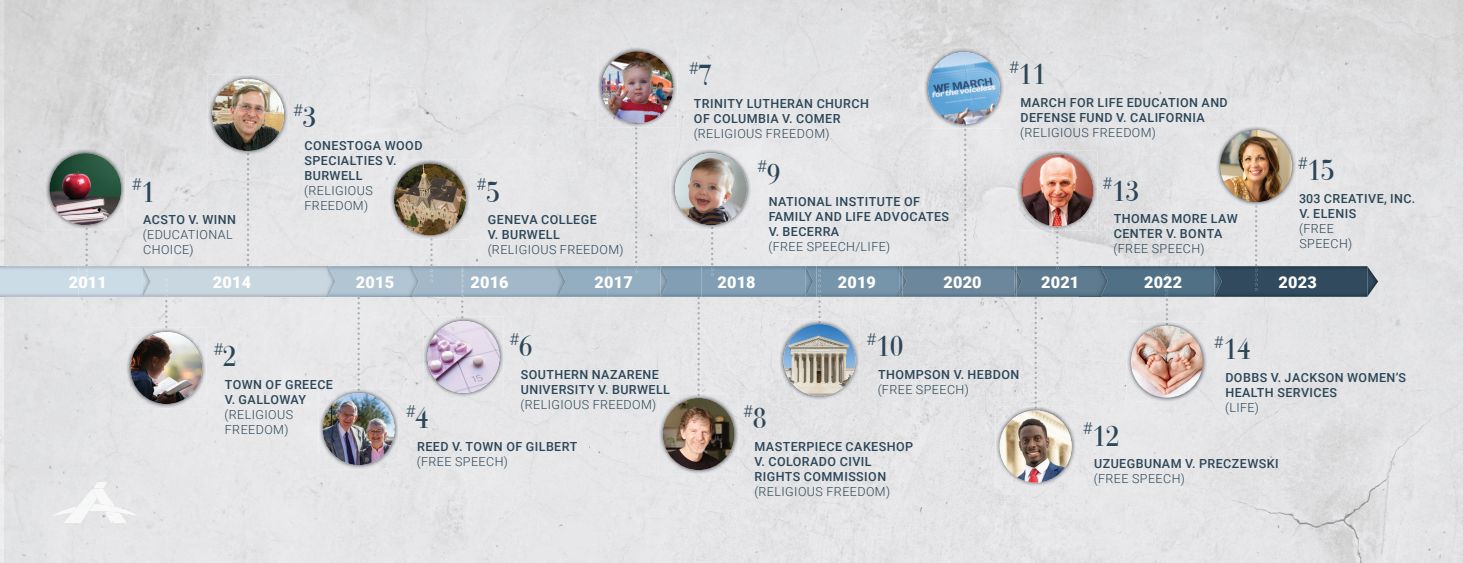
<style>
.page{position:relative;width:1463px;height:563px;background:#fff}
.page>*{position:absolute;margin:0;border:0;box-sizing:border-box;transform-origin:0 0}
.t1{font:30.12px "Vogue";color:#2b4658}
.t2{font:300 16.38px "Roboto";color:#2b4658}
.t3{font:900 16.25px "Roboto";letter-spacing:.01em;color:#fff}
.t4{font:500 12.5px/15px "Roboto";letter-spacing:.035em;color:#2b4658}
.t5{font:300 12.5px/15px "Roboto";letter-spacing:.035em;color:#2b4658}
.s1{font-family:"Vogue";font-weight:400;font-size:30.12px}
</style>
<div class="page">
<img style="left:44px;top:562px;width:1418px;height:1px">
<div style="left:224px;top:0;width:1150px;height:86px;background:#e0e0e1"></div>
<img style="left:1374px;top:0;width:88px;height:562px">
<div style="left:401px;top:86px;width:841px;height:86px;background:#e4e4e5"></div>
<img style="left:1286px;top:129px;width:89px;height:433px">
<div style="left:4px;top:172px;width:44px;height:390px;background:#e0e0e2"></div>
<div style="left:93px;top:172px;width:132px;height:174px;background:#e5e5e7"></div>
<div style="left:446px;top:172px;width:574px;height:94px;background:#e5e5e7"></div>
<img style="left:1065px;top:172px;width:221px;height:174px">
<div style="left:401px;top:239px;width:45px;height:323px;background:#e5e5e7"></div>
<div style="left:1020px;top:230px;width:45px;height:176px;background:#e5e6e7"></div>
<div style="left:490px;top:346px;width:309px;height:216px;background:#e5e6e7"></div>
<div style="left:844px;top:346px;width:177px;height:216px;background:#e4e4e6"></div>
<div style="left:1198px;top:346px;width:88px;height:216px;background:#e4e4e6"></div>
<div style="left:446px;top:397px;width:44px;height:165px;background:#e6e6e8"></div>
<div style="left:799px;top:400px;width:45px;height:162px;background:#e4e4e6"></div>
<div style="left:1020px;top:486px;width:45px;height:76px;background:#e6e6e8"></div>
<img style="left:818px;top:297px;width:3px;height:21px">
<img style="left:711px;top:232px;width:2px;height:33px">
<img style="left:697px;top:302px;width:3px;height:91px">
<img style="left:635px;top:127px;width:2px;height:121px">
<img style="left:430px;top:239px;width:3px;height:27px">
<img style="left:1255px;top:206px;width:2px;height:60px">
<img style="left:165px;top:297px;width:3px;height:30px">
<img style="left:1165px;top:298px;width:3px;height:22px">
<img style="left:357px;top:302px;width:3px;height:86px">
<img style="left:1034px;top:302px;width:3px;height:102px">
<img style="left:1056px;top:231px;width:2px;height:33px">
<img style="left:964px;top:128px;width:2px;height:123px">
<img style="left:85px;top:229px;width:3px;height:37px">
<img style="left:1215px;top:126px;width:81px;height:80px">
<img style="left:1220px;top:130px;width:72px;height:72px;border-radius:36px">
<img style="left:45px;top:149px;width:81px;height:80px">
<img style="left:49px;top:153px;width:72px;height:72px;border-radius:36px">
<img style="left:390px;top:159px;width:80px;height:80px">
<img style="left:394px;top:163px;width:72px;height:72px;border-radius:36px">
<img style="left:670px;top:149px;width:81px;height:80px">
<img style="left:675px;top:153px;width:72px;height:72px;border-radius:36px">
<img style="left:1017px;top:150px;width:80px;height:80px">
<img style="left:1021px;top:154px;width:72px;height:72px;border-radius:36px">
<img style="left:208px;top:75px;width:80px;height:80px">
<img style="left:212px;top:79px;width:72px;height:72px;border-radius:36px">
<img style="left:923px;top:48px;width:81px;height:80px">
<img style="left:928px;top:52px;width:72px;height:72px;border-radius:36px">
<img style="left:597px;top:47px;width:80px;height:80px">
<img style="left:601px;top:51px;width:72px;height:72px;border-radius:36px">
<img style="left:1126px;top:321px;width:81px;height:80px">
<img style="left:1130px;top:325px;width:72px;height:72px;border-radius:36px">
<img style="left:126px;top:327px;width:80px;height:81px">
<img style="left:165px;top:327px;width:3px;height:5px">
<img style="left:130px;top:332px;width:72px;height:72px;border-radius:36px">
<img style="left:423px;top:316px;width:81px;height:81px">
<img style="left:427px;top:321px;width:72px;height:72px;border-radius:36px">
<img style="left:779px;top:319px;width:80px;height:81px">
<img style="left:783px;top:324px;width:72px;height:72px;border-radius:36px">
<img style="left:318px;top:388px;width:81px;height:81px">
<img style="left:357px;top:388px;width:3px;height:5px">
<img style="left:323px;top:393px;width:72px;height:72px;border-radius:36px">
<img style="left:658px;top:393px;width:81px;height:81px">
<img style="left:697px;top:393px;width:3px;height:5px">
<img style="left:662px;top:398px;width:72px;height:72px;border-radius:36px">
<img style="left:995px;top:406px;width:80px;height:80px">
<img style="left:1034px;top:406px;width:3px;height:4px">
<img style="left:999px;top:410px;width:72px;height:72px;border-radius:36px">
<img style="left:105px;top:516px;width:21px;height:6px">
<img style="left:92px;top:488px;width:23px;height:16px">
<img style="left:93px;top:482px;width:14px;height:6px">
<img style="left:64px;top:489px;width:33px;height:33px">
<img style="left:52px;top:506px;width:24px;height:9px">
<img style="left:89px;top:504px;width:49px;height:12px">
<img style="left:1221px;top:266px;width:157px;height:31px">
<img style="left:1255px;top:266px;width:2px;height:20px">
<img style="left:1108px;top:266px;width:113px;height:31px">
<img style="left:1165px;top:279px;width:3px;height:17px">
<img style="left:899px;top:266px;width:180px;height:31px">
<img style="left:1079px;top:266px;width:29px;height:31px">
<img style="left:899px;top:266px;width:66px;height:7px">
<img style="left:899px;top:289px;width:3px;height:8px">
<img style="left:1016px;top:271px;width:5px;height:21px">
<img style="left:813px;top:266px;width:86px;height:31px">
<img style="left:818px;top:274px;width:3px;height:23px">
<img style="left:902px;top:273px;width:4px;height:16px">
<img style="left:701px;top:266px;width:112px;height:31px">
<svg style="left:711px;top:268px;width:2px;height:8px"></svg>
<img style="left:565px;top:266px;width:43px;height:31px">
<img style="left:608px;top:266px;width:60px;height:31px">
<svg style="left:635px;top:266px;width:2px;height:7px"></svg>
<img style="left:419px;top:266px;width:44px;height:31px">
<svg style="left:430px;top:266px;width:3px;height:16px"></svg>
<img style="left:463px;top:266px;width:102px;height:31px">
<svg style="left:461px;top:269px;width:3px;height:47px"></svg>
<img style="left:360px;top:266px;width:59px;height:31px">
<img style="left:150px;top:266px;width:115px;height:31px">
<svg style="left:165px;top:279px;width:3px;height:18px"></svg>
<img style="left:265px;top:266px;width:70px;height:31px">
<img style="left:0;top:266px;width:78px;height:31px">
<img style="left:78px;top:266px;width:72px;height:31px">
<svg style="left:85px;top:266px;width:3px;height:16px"></svg>
<h2 class="t2" style="left:293px;top:99px;width:25px">#<span class="s1">3</span></h2>
<p class="t4" style="left:304px;top:137px;width:119px">CONESTOGA WOOD<br>SPECIALTIES V.<br>BURWELL</p>
<p class="t5" style="left:304px;top:182px;width:70px">(RELIGIOUS<br>FREEDOM)</p>
<h2 class="t2" style="left:132px;top:173px;width:25px">#<span class="s1">1</span></h2>
<h2 class="t2" style="left:476px;top:173px;width:25px">#<span class="s1">5</span></h2>
<p class="t4" style="left:143px;top:212px;width:94px">ACSTO V. WINN</p>
<p class="t5" style="left:143px;top:227px;width:91px">(EDUCATIONAL<br>CHOICE)</p>
<p class="t4" style="left:488px;top:212px;width:110px">GENEVA COLLEGE<br>V. BURWELL</p>
<p class="t5" style="left:488px;top:242px;width:137px">(RELIGIOUS FREEDOM)</p>
<h2 class="t2" style="left:689px;top:56px;width:25px">#<span class="s1">7</span></h2>
<h1 class="t1" style="left:1009px;top:63px;width:38px"><sup>#</sup>11</h1>
<p class="t4" style="left:694px;top:95px;width:176px">TRINITY LUTHERAN CHURCH<br>OF COLUMBIA V. COMER</p>
<p class="t5" style="left:693px;top:125px;width:137px">(RELIGIOUS FREEDOM)</p>
<p class="t4" style="left:1020px;top:94px;width:209px">MARCH FOR LIFE EDUCATION AND<br>DEFENSE FUND V. CALIFORNIA</p>
<p class="t5" style="left:1020px;top:124px;width:137px">(RELIGIOUS FREEDOM)</p>
<h2 class="t2" style="left:757px;top:155px;width:25px">#<span class="s1">9</span></h2>
<p class="t4" style="left:768px;top:194px;width:182px">NATIONAL INSTITUTE OF<br>FAMILY AND LIFE ADVOCATES<br>V. BECERRA</p>
<p class="t5" style="left:768px;top:239px;width:123px">(FREE SPEECH/LIFE)</p>
<h1 class="t1" style="left:1102px;top:180px;width:38px"><sup>#</sup>13</h1>
<p class="t4" style="left:1113px;top:210px;width:125px">THOMAS MORE LAW<br>CENTER V. BONTA</p>
<p class="t5" style="left:1113px;top:240px;width:92px">(FREE SPEECH)</p>
<h1 class="t1" style="left:1297px;top:160px;width:38px"><sup>#</sup>15</h1>
<p class="t4" style="left:1299px;top:190px;width:118px">303 CREATIVE, INC.<br>V. ELENIS</p>
<p class="t5" style="left:1299px;top:220px;width:54px">(FREE<br>SPEECH)</p>
<h3 class="t3" style="left:69px;top:270px;width:40px">2011</h3>
<h3 class="t3" style="left:213px;top:270px;width:40px">2014</h3>
<h3 class="t3" style="left:356px;top:270px;width:40px">2015</h3>
<h3 class="t3" style="left:470px;top:270px;width:40px">2016</h3>
<h3 class="t3" style="left:594px;top:270px;width:40px">2017</h3>
<h3 class="t3" style="left:717px;top:270px;width:40px">2018</h3>
<h3 class="t3" style="left:838px;top:270px;width:40px">2019</h3>
<h3 class="t3" style="left:943px;top:270px;width:40px">2020</h3>
<h3 class="t3" style="left:1041px;top:270px;width:40px">2021</h3>
<h3 class="t3" style="left:1144px;top:270px;width:40px">2022</h3>
<h3 class="t3" style="left:1278px;top:270px;width:40px">2023</h3>
<h2 class="t2" style="left:509px;top:327px;width:25px">#<span class="s1">6</span></h2>
<h1 class="t1" style="left:866px;top:335px;width:38px"><sup>#</sup>10</h1>
<h2 class="t2" style="left:1214px;top:330px;width:11px">#</h2>
<h2 class="t2" style="left:213px;top:337px;width:11px">#</h2>
<h1 class="t1" style="left:1223px;top:338px;width:29px">14</h1>
<h1 class="t1" style="left:223px;top:345px;width:15px">2</h1>
<p class="t4" style="left:225px;top:376px;width:110px">TOWN OF GREECE<br>V. GALLOWAY</p>
<p class="t5" style="left:225px;top:406px;width:70px">(RELIGIOUS<br>FREEDOM)</p>
<p class="t4" style="left:521px;top:366px;width:151px">SOUTHERN NAZARENE<br>UNIVERSITY V. BURWELL</p>
<p class="t5" style="left:520px;top:396px;width:137px">(RELIGIOUS FREEDOM)</p>
<h2 class="t2" style="left:406px;top:399px;width:25px">#<span class="s1">4</span></h2>
<h2 class="t2" style="left:743px;top:399px;width:25px">#<span class="s1">8</span></h2>
<p class="t4" style="left:878px;top:366px;width:143px">THOMPSON V. HEBDON</p>
<p class="t5" style="left:877px;top:381px;width:92px">(FREE SPEECH)</p>
<p class="t4" style="left:417px;top:438px;width:162px">REED V. TOWN OF GILBERT</p>
<p class="t5" style="left:417px;top:453px;width:92px">(FREE SPEECH)</p>
<p class="t4" style="left:754px;top:438px;width:160px">MASTERPIECE CAKESHOP<br>V. COLORADO CIVIL<br>RIGHTS COMMISSION</p>
<p class="t5" style="left:754px;top:483px;width:137px">(RELIGIOUS FREEDOM)</p>
<h1 class="t1" style="left:1082px;top:425px;width:38px"><sup>#</sup>12</h1>
<p class="t4" style="left:1225px;top:369px;width:182px">DOBBS V. JACKSON WOMEN’S<br>HEALTH SERVICES</p>
<p class="t5" style="left:1225px;top:399px;width:35px">(LIFE)</p>
<p class="t4" style="left:1094px;top:455px;width:186px">UZUEGBUNAM V. PRECZEWSKI</p>
<p class="t5" style="left:1094px;top:470px;width:92px">(FREE SPEECH)</p>
</div>
